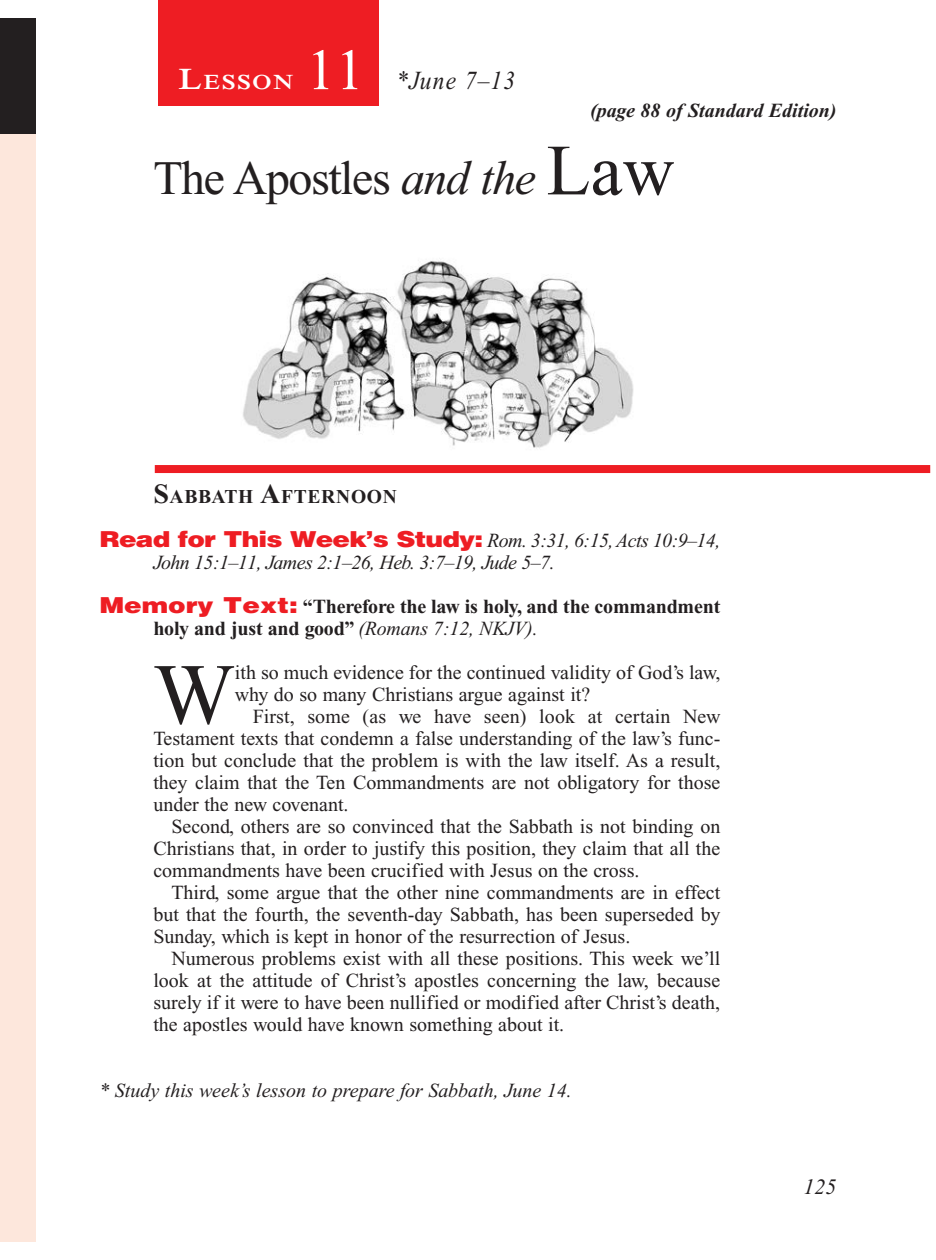
<style>
.page{position:relative;width:936px;height:1260px;background:#fff}
.page>*{position:absolute;margin:0;border:0;box-sizing:border-box;transform-origin:0 0}
.Body_Drop_Cap{font:86.4px "Times New Roman PS Std";color:#231f20}
.Lesson_Number{font:58px "Times New Roman PS Std";color:#fff}
.Lesson_Head_SA{font:48px "Times New Roman PS Std";letter-spacing:-.03em;color:#231f20}
.Lesson_Dates{font:italic 26px "Times New Roman PS Std";letter-spacing:.05em;color:#231f20;scale:.9 1}
.t1{font:italic 22px "Times New Roman PS Std";color:#231f20}
.Daily_Header{font:600 21px "Times NRMT Std";letter-spacing:.07em;color:#fff;scale:1.1 1}
.Body{font:20px/22px "Times New Roman PS Std";color:#231f20;text-align:justify}
.Body_SA{font:20px/22px "Times New Roman PS Std";color:#231f20;text-align:justify}
.Question{font:italic 20px/22px "Times New Roman PS Std";letter-spacing:-.02em;color:#231f20}
.Question-2{font:700 20px/22px "Times New Roman PS Std";letter-spacing:-.01em;color:#231f20}
.Body_Drop_Cap-2{font:20px/22px "Times New Roman PS Std";color:#231f20}
.Question-3{font:italic 20px "Times New Roman PS Std";color:#231f20}
.Page_from_SE{font:italic 700 20px "Times New Roman PS Std";color:#231f20}
.Sabbath_Afternoon_He{font:700 19.6px "Times New Roman PS Std";letter-spacing:.035em;color:#231f20}
.s1{font-size:30px}
.s2{font-style:italic}
.s3{font-size:72px}
.s4{font-size:28px}
.s5{font-family:"Helvetica LT Std";font-weight:900;font-style:normal;font-size:22px;color:#ee1d23}
.s6{font-family:"Helvetica LT Std";font-weight:900;font-size:22px;color:#ee1d23}
.s7{font-weight:400;font-style:italic}
</style>
<div class="page">
<div style="left:158px;top:1px;width:221px;height:105px;background:#ee1d23"></div>
<div style="left:0;top:18px;width:36px;height:122px;background:#231f20"></div>
<div style="left:155px;top:465px;width:775px;height:8px;background:#ee1d23"></div>
<div style="left:0;top:134px;width:36px;height:1108px;background:#fde7dc"></div>
<img style="left:243px;top:261px;width:391px;height:187px">
<p class="Lesson_Number" style="left:306px;top:38px;width:59px">11</p>
<p class="Daily_Header" style="left:179px;top:70px;width:106px"><span class="s1">L</span>ESSON</p>
<p class="Lesson_Dates" style="left:396px;top:66px;width:134px">*June 7–13</p>
<p class="Page_from_SE" style="left:590px;top:100px;width:248px">(page 88 of Standard Edition)</p>
<p class="Lesson_Head_SA" style="left:153px;top:152px;width:523px">The Apostles <span class="s2">and the</span> <span class="s3">Law</span></p>
<p class="Sabbath_Afternoon_He" style="left:153px;top:486px;width:245px"><span class="s4">S</span>ABBATH <span class="s4">A</span>FTERNOON</p>
<p class="Question" style="left:153px;top:530px;width:568px;text-indent:-54px"><span class="s5">Read for This Week’s Study:</span> Rom. 3:31, 6:15, Acts 10:9–14,<br>John 15:1–11, James 2:1–26, Heb. 3:7–19, Jude 5–7.</p>
<p class="Question-2" style="left:153px;top:596px;width:569px;text-indent:-54px"><span class="s6">Memory Text:</span> “Therefore the law is holy, and the commandment holy and just and good” <span class="s7">(Romans 7:12, NKJV).</span></p>
<p class="Body_Drop_Cap" style="left:153px;top:648px;width:83px">W</p>
<p class="Body_Drop_Cap-2" style="left:235px;top:662px;width:487px">ith so much evidence for the continued validity of God’s law, why do so many Christians argue against it?</p>
<p class="Body" style="left:153px;top:706px;width:569px;text-indent:100px">First, some (as we have seen) look at certain New Testament texts that condemn a false understanding of the law’s func&shy;tion but conclude that the problem is with the law itself. As a result, they claim that the Ten Commandments are not obligatory for those under the new covenant.</p>
<p class="Body" style="left:153px;top:816px;width:569px;text-indent:18px">Second, others are so convinced that the Sabbath is not binding on Christians that, in order to justify this position, they claim that all the commandments have been crucified with Jesus on the cross.</p>
<p class="Body" style="left:153px;top:882px;width:568px;text-indent:18px">Third, some argue that the other nine commandments are in effect but that the fourth, the seventh-day Sabbath, has been superseded by Sunday, which is kept in honor of the resurrection of Jesus.</p>
<p class="Body_SA" style="left:153px;top:948px;width:569px;text-indent:18px">Numerous problems exist with all these positions. This week we’ll look at the attitude of Christ’s apostles concerning the law, because surely if it were to have been nullified or modified after Christ’s death, the apostles would have known something about it.</p>
<p class="Question-3" style="left:99px;top:1080px;width:474px">* Study this week’s lesson to prepare for Sabbath, June 14.</p>
<p class="t1" style="left:804px;top:1175px;width:34px">125</p>
</div>
